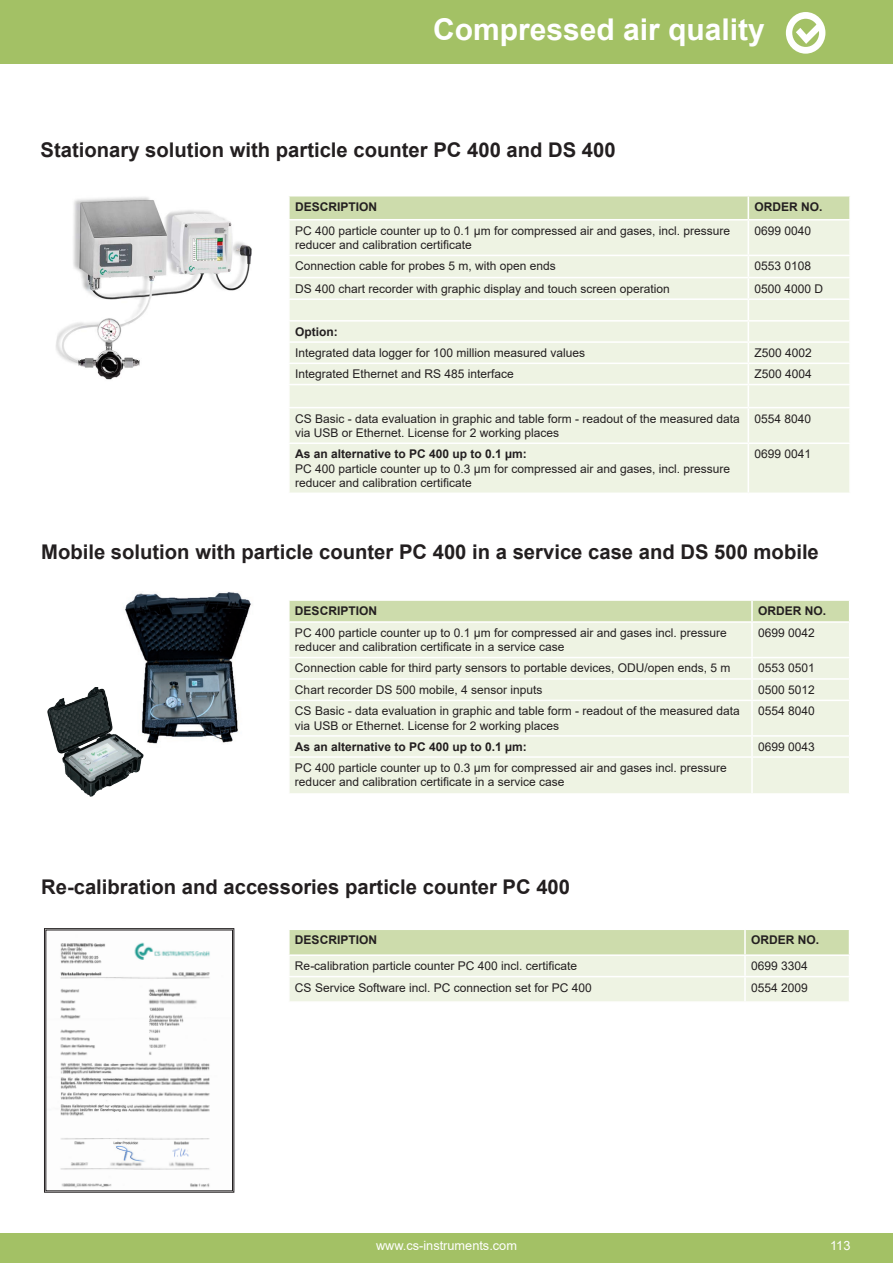
<style>
.page{position:relative;width:893px;height:1263px;background:#fff}
.page>*{position:absolute;margin:0;border:0;box-sizing:border-box;transform-origin:0 0}
.t1{font:700 30px "Arial";color:#fff}
.t2{font:700 20.25px "Arial";color:#231f20}
.t3{font:12.75px "Arial";color:#fff}
.t4{font:12px/14.4px "Arial";color:#231f20}
.t5{font:700 12px "Arial";color:#231f20}
</style>
<div class="page">
<div style="left:0;top:0;width:893px;height:64px;background:#a3c165"></div>
<div style="left:0;top:1233px;width:893px;height:30px;background:#a3c165"></div>
<svg style="left:44px;top:928px;width:190px;height:264px"></svg>
<div style="left:290px;top:196px;width:559px;height:23px;background:#cddcac"></div>
<div style="left:290px;top:221px;width:559px;height:271px;background:#eef3e3"></div>
<hr style="left:747px;top:196px;width:2px;height:23px;background:#fff">
<hr style="left:747px;top:221px;width:2px;height:34px;background:#fff">
<hr style="left:288px;top:255px;width:460px;height:1px;background:#fff">
<hr style="left:747px;top:256px;width:2px;height:21px;background:#fff">
<hr style="left:748px;top:255px;width:103px;height:1px;background:#fff">
<svg style="left:289px;top:322px;width:1px;height:40px"></svg>
<hr style="left:288px;top:277px;width:460px;height:1px;background:#fff">
<hr style="left:748px;top:277px;width:103px;height:1px;background:#fff">
<hr style="left:747px;top:278px;width:2px;height:20px;background:#fff">
<hr style="left:747px;top:300px;width:2px;height:20px;background:#fff">
<svg style="left:747px;top:322px;width:2px;height:40px"></svg>
<hr style="left:747px;top:364px;width:2px;height:20px;background:#fff">
<hr style="left:747px;top:385px;width:2px;height:22px;background:#fff">
<hr style="left:747px;top:408px;width:2px;height:34px;background:#fff">
<hr style="left:747px;top:444px;width:2px;height:48px;background:#fff">
<hr style="left:288px;top:298px;width:460px;height:2px;background:#fff">
<hr style="left:748px;top:298px;width:103px;height:2px;background:#fff">
<hr style="left:288px;top:320px;width:460px;height:2px;background:#fff">
<hr style="left:748px;top:320px;width:103px;height:2px;background:#fff">
<hr style="left:288px;top:341px;width:460px;height:2px;background:#fff">
<hr style="left:748px;top:341px;width:103px;height:2px;background:#fff">
<hr style="left:288px;top:362px;width:460px;height:2px;background:#fff">
<hr style="left:748px;top:362px;width:103px;height:2px;background:#fff">
<hr style="left:288px;top:384px;width:460px;height:1px;background:#fff">
<hr style="left:748px;top:384px;width:103px;height:1px;background:#fff">
<hr style="left:288px;top:407px;width:460px;height:1px;background:#fff">
<hr style="left:748px;top:407px;width:103px;height:1px;background:#fff">
<hr style="left:288px;top:442px;width:460px;height:2px;background:#fff">
<hr style="left:748px;top:442px;width:103px;height:2px;background:#fff">
<img style="left:123px;top:592px;width:128px;height:152px">
<img style="left:47px;top:688px;width:101px;height:109px">
<svg style="left:289px;top:930px;width:561px;height:71px"></svg>
<hr style="left:288px;top:976px;width:457px;height:1px;background:#fff">
<hr style="left:745px;top:976px;width:105px;height:1px;background:#fff">
<img style="left:56px;top:197px;width:196px;height:183px">
<div style="left:290px;top:623px;width:559px;height:170px;background:#eef3e3"></div>
<div style="left:289px;top:600px;width:560px;height:21px;background:#cddcac"></div>
<svg style="left:289px;top:737px;width:1px;height:19px"></svg>
<hr style="left:288px;top:657px;width:464px;height:1px;background:#fff">
<hr style="left:752px;top:657px;width:98px;height:1px;background:#fff">
<hr style="left:288px;top:678px;width:464px;height:2px;background:#fff">
<hr style="left:752px;top:678px;width:98px;height:2px;background:#fff">
<hr style="left:751px;top:623px;width:2px;height:34px;background:#fff">
<hr style="left:751px;top:658px;width:2px;height:20px;background:#fff">
<hr style="left:751px;top:680px;width:2px;height:20px;background:#fff">
<hr style="left:751px;top:701px;width:2px;height:34px;background:#fff">
<svg style="left:751px;top:737px;width:2px;height:19px"></svg>
<hr style="left:751px;top:758px;width:2px;height:35px;background:#fff">
<hr style="left:288px;top:700px;width:464px;height:1px;background:#fff">
<hr style="left:288px;top:735px;width:464px;height:2px;background:#fff">
<hr style="left:288px;top:756px;width:464px;height:2px;background:#fff">
<hr style="left:752px;top:700px;width:98px;height:1px;background:#fff">
<hr style="left:752px;top:735px;width:98px;height:2px;background:#fff">
<hr style="left:752px;top:756px;width:98px;height:2px;background:#fff">
<svg style="left:786px;top:12px;width:39px;height:42px"></svg>
<h1 class="t1" style="left:433px;top:9px;width:333px">Compressed air quality</h1>
<h2 class="t2" style="left:41px;top:136px;width:577px">Stationary solution with particle counter PC 400 and DS 400</h2>
<p class="t5" style="left:295px;top:198px;width:84px">DESCRIPTION</p>
<p class="t5" style="left:755px;top:198px;width:70px">ORDER NO.</p>
<p class="t4" style="left:295px;top:223px;width:437px">PC 400 particle counter up to 0.1 µm for compressed air and gases, incl. pressure reducer and calibration certificate</p>
<p class="t4" style="left:755px;top:223px;width:58px">0699 0040</p>
<p class="t4" style="left:295px;top:259px;width:262px">Connection cable for probes 5 m, with open ends</p>
<p class="t4" style="left:755px;top:259px;width:58px">0553 0108</p>
<p class="t4" style="left:295px;top:281px;width:376px">DS 400 chart recorder with graphic display and touch screen operation</p>
<p class="t4" style="left:755px;top:281px;width:70px">0500 4000 D</p>
<p class="t5" style="left:295px;top:323px;width:44px">Option:</p>
<p class="t4" style="left:295px;top:346px;width:292px">Integrated data logger for 100 million measured values</p>
<p class="t4" style="left:755px;top:346px;width:59px">Z500 4002</p>
<p class="t4" style="left:295px;top:367px;width:220px">Integrated Ethernet and RS 485 interface</p>
<p class="t4" style="left:755px;top:367px;width:59px">Z500 4004</p>
<p class="t4" style="left:295px;top:411px;width:446px">CS Basic - data evaluation in graphic and table form - readout of the measured data via USB or Ethernet. License for 2 working places</p>
<p class="t4" style="left:755px;top:411px;width:58px">0554 8040</p>
<p class="t5" style="left:295px;top:446px;width:233px">As an alternative to PC 400 up to 0.1 µm:</p>
<p class="t4" style="left:295px;top:461px;width:437px">PC 400 particle counter up to 0.3 µm for compressed air and gases, incl. pressure reducer and calibration certificate</p>
<p class="t4" style="left:755px;top:447px;width:58px">0699 0041</p>
<h2 class="t2" style="left:41px;top:537px;width:779px">Mobile solution with particle counter PC 400 in a service case and DS 500 mobile</h2>
<p class="t5" style="left:295px;top:602px;width:84px">DESCRIPTION</p>
<p class="t5" style="left:758px;top:602px;width:70px">ORDER NO.</p>
<p class="t4" style="left:295px;top:625px;width:433px">PC 400 particle counter up to 0.1 µm for compressed air and gases incl. pressure reducer and calibration certificate in a service case</p>
<p class="t4" style="left:758px;top:625px;width:58px">0699 0042</p>
<p class="t4" style="left:295px;top:661px;width:437px">Connection cable for third party sensors to portable devices, ODU/open ends, 5 m</p>
<p class="t4" style="left:758px;top:661px;width:58px">0553 0501</p>
<p class="t4" style="left:295px;top:682px;width:249px">Chart recorder DS 500 mobile, 4 sensor inputs</p>
<p class="t4" style="left:758px;top:682px;width:58px">0500 5012</p>
<p class="t4" style="left:295px;top:704px;width:446px">CS Basic - data evaluation in graphic and table form - readout of the measured data via USB or Ethernet. License for 2 working places</p>
<p class="t4" style="left:758px;top:704px;width:58px">0554 8040</p>
<p class="t5" style="left:295px;top:738px;width:233px">As an alternative to PC 400 up to 0.1 µm:</p>
<p class="t4" style="left:758px;top:739px;width:58px">0699 0043</p>
<p class="t4" style="left:295px;top:760px;width:433px">PC 400 particle counter up to 0.3 µm for compressed air and gases incl. pressure reducer and calibration certificate in a service case</p>
<h2 class="t2" style="left:41px;top:873px;width:530px">Re-calibration and accessories particle counter PC 400</h2>
<p class="t5" style="left:295px;top:931px;width:84px">DESCRIPTION</p>
<p class="t5" style="left:751px;top:931px;width:70px">ORDER NO.</p>
<p class="t4" style="left:295px;top:959px;width:284px">Re-calibration particle counter PC 400 incl. certificate</p>
<p class="t4" style="left:751px;top:959px;width:58px">0699 3304</p>
<p class="t4" style="left:295px;top:980px;width:298px">CS Service Software incl. PC connection set for PC 400</p>
<p class="t4" style="left:751px;top:980px;width:58px">0554 2009</p>
<p class="t3" style="left:376px;top:1237px;width:142px">www.cs-instruments.com</p>
<p class="t3" style="left:830px;top:1237px;width:22px">113</p>
</div>
